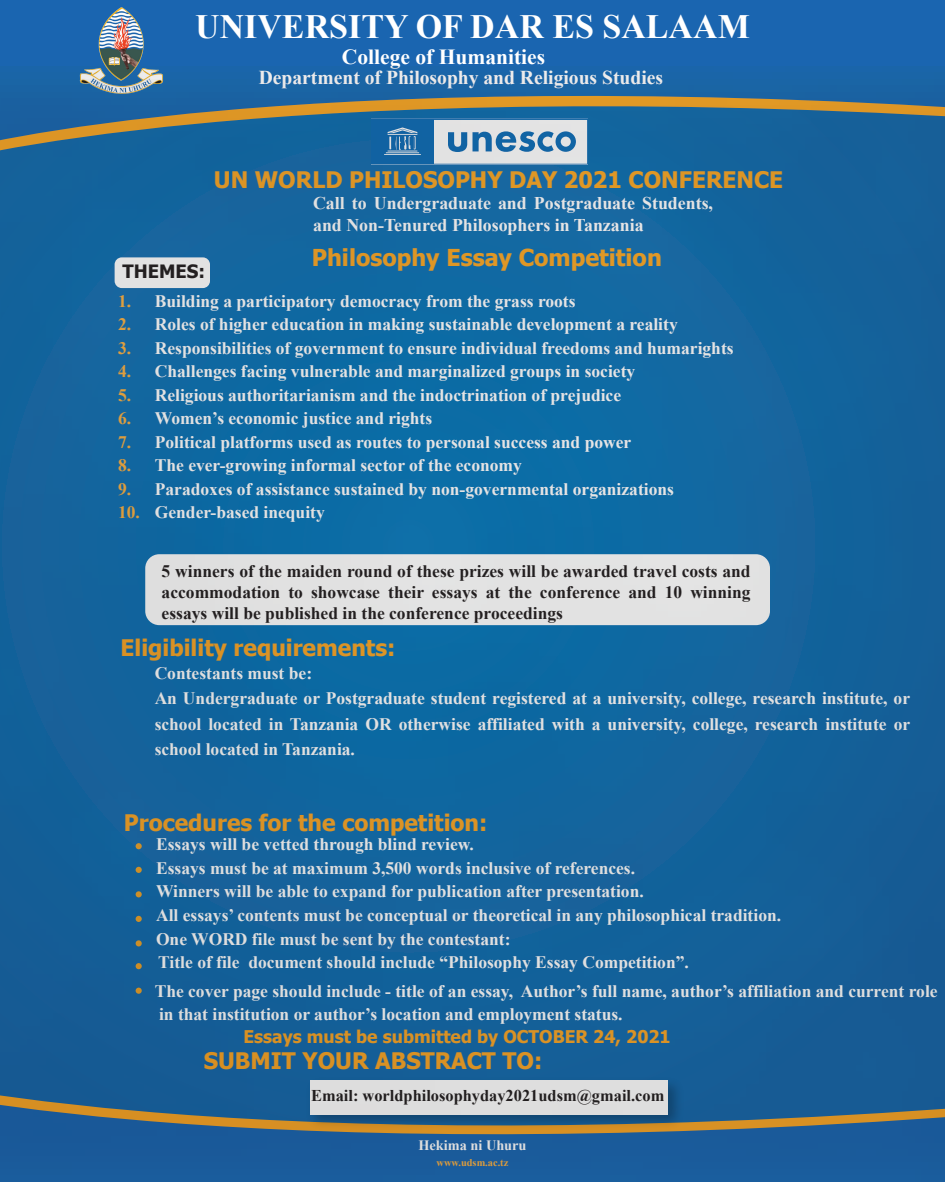
<style>
.page{position:relative;width:945px;height:1182px;background:#fff}
.page>*{position:absolute;margin:0;border:0;box-sizing:border-box;transform-origin:0 0}
.t1{font:700 34.04px "Times New Roman";color:#fff}
.t2{font:700 23.28px "Tahoma";color:#f9a525}
.t3{font:700 22.75px "Tahoma";color:#f9a525}
.t4{font:700 21.53px "Times New Roman";color:#fff}
.t5{font:700 19.6px "Times New Roman";color:#fff}
.t6{font:700 18.38px "Tahoma";color:#231f20}
.t7{font:700 17.85px/21.4px "Times New Roman";color:#fff}
.t8{font:700 17.5px/23.5px "Times New Roman";color:#fff}
.t9{font:700 17.5px/21px "Times New Roman";color:#231f20;text-align:justify}
.t10{font:700 17.5px "Tahoma";color:#f9a525}
.t11{font:700 16.36px "Times New Roman";color:#231f20}
.t12{font:700 14.35px "Times New Roman";color:#fff}
.t13{font:700 10.41px "Times New Roman";color:#fbb03f}
.s1{color:#fbb03f}
</style>
<div class="page">
<div style="left:0;top:0;width:945px;height:66px;background:#1a65b0"></div>
<img style="left:75px;top:0;width:104px;height:66px">
<img style="left:0;top:66px;width:945px;height:1115px">
<h1 class="t1" style="left:195px;top:2px;width:556px">UNIVERSITY OF DAR ES SALAAM</h1>
<p class="t4" style="left:342px;top:41px;width:205px">College of Humanities</p>
<p class="t5" style="left:259px;top:63px;width:406px">Department of Philosophy and Religious Studies</p>
<p class="t6" style="left:123px;top:258px;width:84px">THEMES:</p>
<h3 class="t3" style="left:214px;top:164px;width:571px">UN WORLD PHILOSOPHY DAY 2021 CONFERENCE</h3>
<p class="t7" style="left:313px;top:192px;width:402px">Call to Undergraduate and Postgraduate Students, and Non-Tenured Philosophers in Tanzania</p>
<h2 class="t2" style="left:312px;top:241px;width:352px">Philosophy Essay Competition</h2>
<p class="t8" style="left:118px;top:288px;width:459px"><span class="s1">1.</span> Building a participatory democracy from the grass roots</p>
<p class="t8" style="left:118px;top:312px;width:561px"><span class="s1">2.</span> Roles of higher education in making sustainable development a reality</p>
<p class="t8" style="left:118px;top:335px;width:617px"><span class="s1">3.</span> Responsibilities of government to ensure individual freedoms and humarights</p>
<p class="t8" style="left:118px;top:359px;width:519px"><span class="s1">4.</span> Challenges facing vulnerable and marginalized groups in society</p>
<p class="t8" style="left:118px;top:382px;width:505px"><span class="s1">5.</span> Religious authoritarianism and the indoctrination of prejudice</p>
<p class="t8" style="left:118px;top:406px;width:316px"><span class="s1">6.</span> Women’s economic justice and rights</p>
<p class="t8" style="left:118px;top:429px;width:515px"><span class="s1">7.</span> Political platforms used as routes to personal success and power</p>
<p class="t8" style="left:118px;top:453px;width:405px"><span class="s1">8.</span> The ever-growing informal sector of the economy</p>
<p class="t8" style="left:118px;top:476px;width:558px"><span class="s1">9.</span> Paradoxes of assistance sustained by non-governmental organizations</p>
<p class="t8" style="left:118px;top:500px;width:208px"><span class="s1">10.</span> Gender-based inequity</p>
<p class="t9" style="left:162px;top:559px;width:591px">5 winners of the maiden round of these prizes will be awarded travel costs and accommodation to showcase their essays at the conference and 10 winning essays will be published in the conference proceedings</p>
<h3 class="t3" style="left:121px;top:631px;width:276px">Eligibility requirements:</h3>
<p class="t8" style="left:155px;top:659px;width:757px;line-height:25.6px">Contestants must be:<br>An Undergraduate or Postgraduate student registered at a university, college, research institute, or school located in Tanzania OR otherwise affiliated with a university, college, research institute or school located in Tanzania.</p>
<h3 class="t3" style="left:124px;top:806px;width:365px">Procedures for the competition:</h3>
<p class="t8" style="left:156px;top:832px;width:627px">Essays will be vetted through blind review.<br>Essays must be at maximum 3,500 words inclusive of references.<br>Winners will be able to expand for publication after presentation.<br>All essays’ contents must be conceptual or theoretical in any philosophical tradition.<br>One WORD file must be sent by the contestant:<br>Title of file document should include “Philosophy Essay Competition”.</p>
<p class="t8" style="left:155px;top:978px;width:784px">The cover page should include - title of an essay, Author’s full name, author’s affiliation and current role in that institution or author’s location and employment status.</p>
<p class="t10" style="left:243px;top:1024px;width:429px">Essays must be submitted by OCTOBER 24, 2021</p>
<h3 class="t3" style="left:204px;top:1044px;width:340px">SUBMIT YOUR ABSTRACT TO:</h3>
<p class="t11" style="left:311px;top:1083px;width:355px">Email: worldphilosophyday2021udsm@gmail.com</p>
<p class="t12" style="left:418px;top:1134px;width:110px">Hekima ni Uhuru</p>
<p class="t13" style="left:437px;top:1154px;width:73px">www.udsm.ac.tz</p>
</div>
